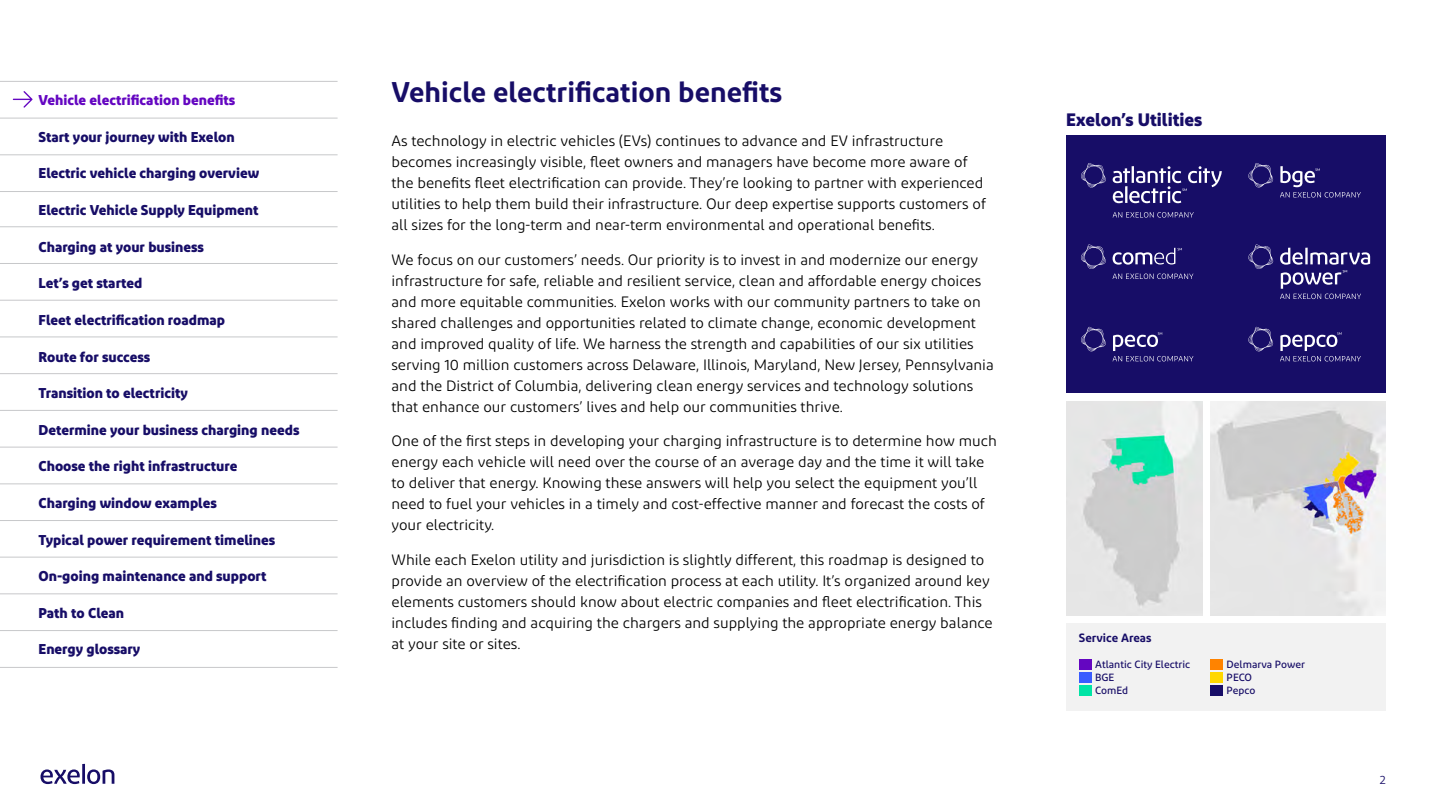
<style>
.page{position:relative;width:1440px;height:810px;background:#fff}
.page>*{position:absolute;margin:0;border:0;box-sizing:border-box;transform-origin:0 0}
.Page_Head{font:600 28.5px "Diodrum";color:#170d67}
.Sidebar_Blue_Head{font:700 18px "Diodrum";color:#170d67}
.Body{font:15px/21px "Diodrum";color:#000}
.t1{font:700 14.25px "Diodrum";color:#170d67}
.t2{font:700 14.25px "Diodrum";color:#6406c1}
.t3{font:600 12px "Diodrum";color:#170d67}
.t4{font:12px "Diodrum";color:#170d67}
.t5{font:500 10.5px "Diodrum";color:#170d67}
</style>
<div class="page">
<hr style="left:0;top:81px;width:338px;height:1px;background:#c7c8ca">
<hr style="left:0;top:118px;width:338px;height:1px;background:#c7c8ca">
<hr style="left:0;top:154px;width:338px;height:1px;background:#c7c8ca">
<hr style="left:0;top:191px;width:338px;height:1px;background:#c7c8ca">
<hr style="left:0;top:226px;width:338px;height:1px;background:#c7c8ca">
<hr style="left:0;top:263px;width:338px;height:1px;background:#c7c8ca">
<hr style="left:0;top:300px;width:338px;height:1px;background:#c7c8ca">
<hr style="left:0;top:337px;width:338px;height:1px;background:#c7c8ca">
<hr style="left:0;top:373px;width:338px;height:1px;background:#c7c8ca">
<hr style="left:0;top:410px;width:338px;height:1px;background:#c7c8ca">
<hr style="left:0;top:447px;width:338px;height:1px;background:#c7c8ca">
<hr style="left:0;top:483px;width:338px;height:1px;background:#c7c8ca">
<hr style="left:0;top:520px;width:338px;height:1px;background:#c7c8ca">
<hr style="left:0;top:557px;width:338px;height:1px;background:#c7c8ca">
<hr style="left:0;top:593px;width:338px;height:1px;background:#c7c8ca">
<hr style="left:0;top:630px;width:338px;height:1px;background:#c7c8ca">
<hr style="left:0;top:667px;width:338px;height:1px;background:#c7c8ca">
<svg style="left:40px;top:764px;width:74px;height:20px"></svg>
<div style="left:1066px;top:135px;width:320px;height:258px;background:#170d67"></div>
<svg style="left:1081px;top:163px;width:141px;height:55px"></svg>
<svg style="left:1248px;top:163px;width:113px;height:35px"></svg>
<svg style="left:1081px;top:244px;width:112px;height:35px"></svg>
<svg style="left:1248px;top:244px;width:122px;height:55px"></svg>
<svg style="left:1081px;top:327px;width:112px;height:34px"></svg>
<svg style="left:1248px;top:327px;width:113px;height:34px"></svg>
<img style="left:1066px;top:402px;width:136px;height:213px">
<img style="left:1210px;top:402px;width:176px;height:213px">
<div style="left:1066px;top:623px;width:319px;height:87px;background:#f2f2f2"></div>
<div style="left:1079px;top:659px;width:13px;height:11px;background:#6406c1"></div>
<div style="left:1079px;top:672px;width:13px;height:11px;background:#3a5cff"></div>
<div style="left:1079px;top:685px;width:13px;height:11px;background:#00e4a5"></div>
<div style="left:1210px;top:659px;width:13px;height:11px;background:#ff8300"></div>
<div style="left:1210px;top:672px;width:13px;height:11px;background:#ffd700"></div>
<div style="left:1210px;top:685px;width:13px;height:11px;background:#170d67"></div>
<svg style="left:13px;top:91px;width:20px;height:17px"></svg>
<p class="t2" style="left:38px;top:91px;width:198px">Vehicle electrification benefits</p>
<p class="t1" style="left:38px;top:127px;width:198px">Start your journey with Exelon</p>
<p class="t1" style="left:38px;top:164px;width:222px">Electric vehicle charging overview</p>
<p class="t1" style="left:38px;top:201px;width:221px">Electric Vehicle Supply Equipment</p>
<p class="t1" style="left:38px;top:237px;width:167px">Charging at your business</p>
<p class="t1" style="left:38px;top:274px;width:105px">Let’s get started</p>
<p class="t1" style="left:38px;top:310px;width:188px">Fleet electrification roadmap</p>
<p class="t1" style="left:38px;top:347px;width:113px">Route for success</p>
<p class="t1" style="left:38px;top:384px;width:151px">Transition to electricity</p>
<p class="t1" style="left:38px;top:420px;width:262px">Determine your business charging needs</p>
<p class="t1" style="left:38px;top:457px;width:200px">Choose the right infrastructure</p>
<p class="t1" style="left:38px;top:494px;width:180px">Charging window examples</p>
<p class="t1" style="left:38px;top:530px;width:238px">Typical power requirement timelines</p>
<p class="t1" style="left:38px;top:567px;width:229px">On-going maintenance and support</p>
<p class="t1" style="left:38px;top:603px;width:87px">Path to Clean</p>
<p class="t1" style="left:38px;top:640px;width:103px">Energy glossary</p>
<p class="Page_Head" style="left:391px;top:74px;width:392px">Vehicle electrification benefits</p>
<p class="Body" style="left:391px;top:130px;width:596px">As technology in electric vehicles (EVs) continues to advance and EV infrastructure becomes increasingly visible, fleet owners and managers have become more aware of the benefits fleet electrification can provide. They’re looking to partner with experienced utilities to help them build their infrastructure. Our deep expertise supports customers of all sizes for the long-term and near-term environmental and operational benefits.</p>
<p class="Body" style="left:391px;top:249px;width:604px">We focus on our customers’ needs. Our priority is to invest in and modernize our energy infrastructure for safe, reliable and resilient service, clean and affordable energy choices and more equitable communities. Exelon works with our community partners to take on shared challenges and opportunities related to climate change, economic development and improved quality of life. We harness the strength and capabilities of our six utilities serving 10 million customers across Delaware, Illinois, Maryland, New Jersey, Pennsylvania and the District of Columbia, delivering clean energy services and technology solutions that enhance our customers’ lives and help our communities thrive.</p>
<p class="Body" style="left:391px;top:430px;width:607px">One of the first steps in developing your charging infrastructure is to determine how much energy each vehicle will need over the course of an average day and the time it will take to deliver that energy. Knowing these answers will help you select the equipment you’ll need to fuel your vehicles in a timely and cost-effective manner and forecast the costs of your electricity.</p>
<p class="Body" style="left:391px;top:549px;width:603px">While each Exelon utility and jurisdiction is slightly different, this roadmap is designed to provide an overview of the electrification process at each utility. It’s organized around key elements customers should know about electric companies and fleet electrification. This includes finding and acquiring the chargers and supplying the appropriate energy balance at your site or sites.</p>
<p class="Sidebar_Blue_Head" style="left:1066px;top:108px;width:138px">Exelon’s Utilities</p>
<p class="t3" style="left:1079px;top:630px;width:74px">Service Areas</p>
<p class="t5" style="left:1095px;top:658px;width:97px">Atlantic City Electric</p>
<p class="t5" style="left:1095px;top:671px;width:21px">BGE</p>
<p class="t5" style="left:1095px;top:684px;width:34px">ComEd</p>
<p class="t5" style="left:1226px;top:658px;width:80px">Delmarva Power</p>
<p class="t5" style="left:1226px;top:671px;width:27px">PECO</p>
<p class="t5" style="left:1226px;top:684px;width:30px">Pepco</p>
<p class="t4" style="left:1380px;top:772px;width:7px">2</p>
</div>
